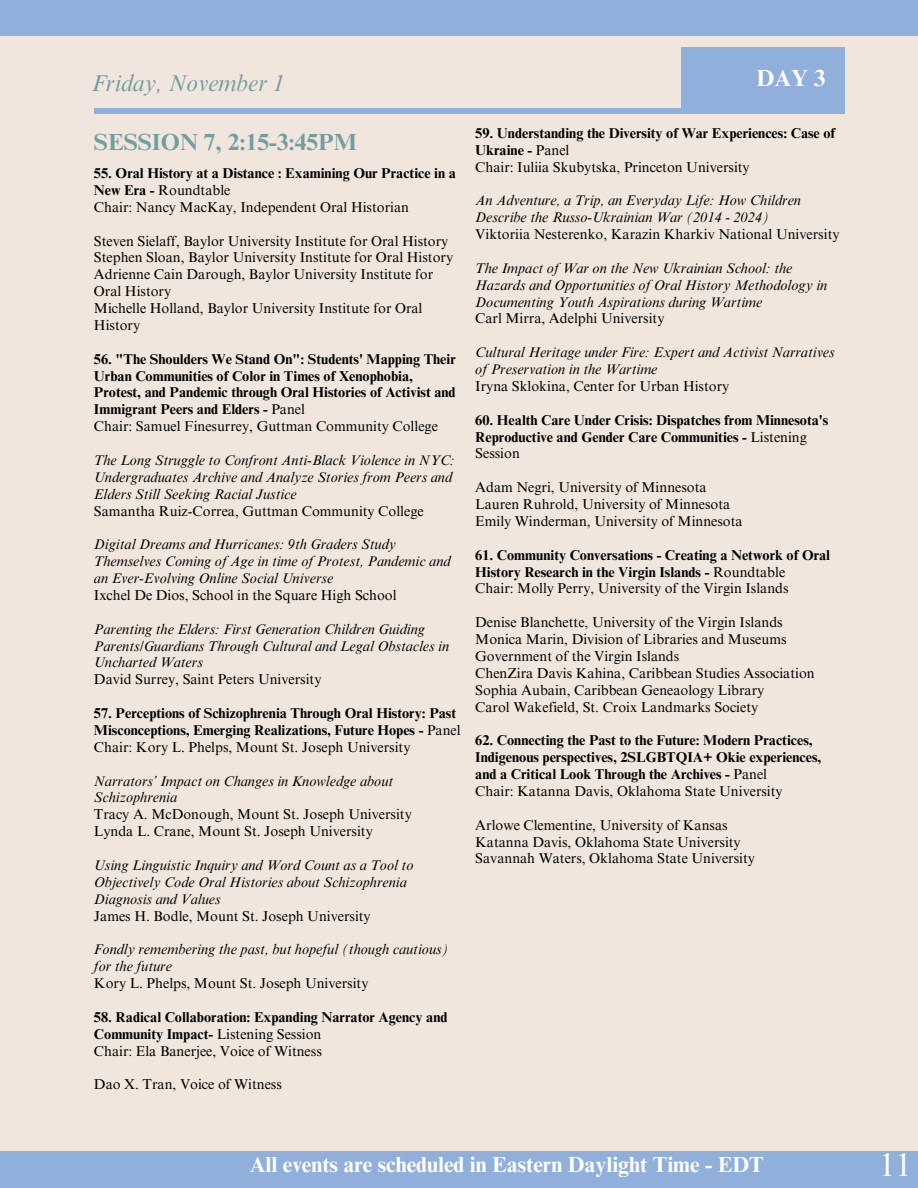
<style>
.page{position:relative;width:918px;height:1188px;background:#f1e6dd}
.page>*{position:absolute;margin:0;border:0;box-sizing:border-box;transform-origin:0 0}
.t1{font:32.55px "Times NRMT Pro";color:#fff}
.t2{font:700 23.4px "Times NRMT Pro";color:#729ea1}
.t3{font:italic 23.4px "Times NRMT Pro";color:#729ea1}
.t4{font:700 23.4px "Times NRMT Pro";color:#fff}
.t5{font:700 21.9px "Times NRMT Pro";color:#fff}
.t6{font:14.25px/16.8px "Times NRMT Pro";color:#000}
.t7{font:italic 14.25px/16.8px "Times NRMT Pro";color:#000}
.t8{font:700 14.25px/16.8px "Times NRMT Pro";color:#000}
.s1{font-weight:400}
</style>
<div class="page">
<div style="left:94px;top:108px;width:751px;height:5px;background:#91afdb"></div>
<div style="left:682px;top:47px;width:163px;height:64px;background:#91afdb"></div>
<div style="left:0;top:1151px;width:918px;height:37px;background:#91afdb"></div>
<div style="left:0;top:0;width:918px;height:36px;background:#91afdb"></div>
<h3 class="t3" style="left:92px;top:75px;width:195px">Friday, November 1</h3>
<h1 class="t4" style="left:757px;top:69px;width:71px">DAY 3</h1>
<h1 class="t2" style="left:94px;top:133px;width:264px">SESSION 7, 2:15-3:45PM</h1>
<p class="t8" style="left:94px;top:167px;width:363px">55. Oral History at a Distance : Examining Our Practice in a<br>New Era - <span class="s1">Roundtable</span></p>
<p class="t6" style="left:94px;top:200px;width:317px">Chair: Nancy MacKay, Independent Oral Historian</p>
<p class="t6" style="left:94px;top:234px;width:356px">Steven Sielaff, Baylor University Institute for Oral History</p>
<p class="t6" style="left:94px;top:251px;width:361px">Stephen Sloan, Baylor University Institute for Oral History</p>
<p class="t6" style="left:94px;top:268px;width:341px">Adrienne Cain Darough, Baylor University Institute for<br>Oral History</p>
<p class="t6" style="left:94px;top:302px;width:330px">Michelle Holland, Baylor University Institute for Oral<br>History</p>
<p class="t8" style="left:94px;top:352px;width:363px">56. "The Shoulders We Stand On": Students' Mapping Their Urban Communities of Color in Times of Xenophobia, Protest, and Pandemic through Oral Histories of Activist and Immigrant Peers and Elders - <span class="s1">Panel</span></p>
<p class="t6" style="left:94px;top:420px;width:345px">Chair: Samuel Finesurrey, Guttman Community College</p>
<p class="t7" style="left:94px;top:453px;width:363px">The Long Struggle to Confront Anti-Black Violence in NYC:<br>Undergraduates Archive and Analyze Stories from Peers and<br>Elders Still Seeking Racial Justice</p>
<p class="t6" style="left:94px;top:504px;width:331px">Samantha Ruiz-Correa, Guttman Community College</p>
<p class="t7" style="left:94px;top:538px;width:358px">Digital Dreams and Hurricanes: 9th Graders Study<br>Themselves Coming of Age in time of Protest, Pandemic and an Ever-Evolving Online Social Universe</p>
<p class="t6" style="left:94px;top:588px;width:304px">Ixchel De Dios, School in the Square High School</p>
<p class="t7" style="left:94px;top:622px;width:357px">Parenting the Elders: First Generation Children Guiding<br>Parents/Guardians Through Cultural and Legal Obstacles in<br>Uncharted Waters</p>
<p class="t6" style="left:94px;top:673px;width:229px">David Surrey, Saint Peters University</p>
<p class="t8" style="left:94px;top:707px;width:368px">57. Perceptions of Schizophrenia Through Oral History: Past<br>Misconceptions, Emerging Realizations, Future Hopes - <span class="s1">Panel</span></p>
<p class="t6" style="left:94px;top:740px;width:318px">Chair: Kory L. Phelps, Mount St. Joseph University</p>
<p class="t7" style="left:94px;top:774px;width:301px">Narrators’ Impact on Changes in Knowledge about<br>Schizophrenia</p>
<p class="t6" style="left:94px;top:808px;width:319px">Tracy A. McDonough, Mount St. Joseph University</p>
<p class="t6" style="left:94px;top:825px;width:280px">Lynda L. Crane, Mount St. Joseph University</p>
<p class="t7" style="left:94px;top:858px;width:321px">Using Linguistic Inquiry and Word Count as a Tool to<br>Objectively Code Oral Histories about Schizophrenia<br>Diagnosis and Values</p>
<p class="t6" style="left:94px;top:909px;width:278px">James H. Bodle, Mount St. Joseph University</p>
<p class="t7" style="left:94px;top:943px;width:356px">Fondly remembering the past, but hopeful (though cautious) for the future</p>
<p class="t6" style="left:94px;top:977px;width:276px">Kory L. Phelps, Mount St. Joseph University</p>
<p class="t8" style="left:94px;top:1010px;width:355px">58. Radical Collaboration: Expanding Narrator Agency and<br>Community Impact- <span class="s1">Listening Session</span></p>
<p class="t6" style="left:94px;top:1044px;width:229px">Chair: Ela Banerjee, Voice of Witness</p>
<p class="t6" style="left:94px;top:1078px;width:189px">Dao X. Tran, Voice of Witness</p>
<p class="t8" style="left:475px;top:126px;width:361px">59. Understanding the Diversity of War Experiences: Case of<br>Ukraine - <span class="s1">Panel</span></p>
<p class="t6" style="left:475px;top:160px;width:276px">Chair: Iuliia Skubytska, Princeton University</p>
<p class="t7" style="left:475px;top:194px;width:327px">An Adventure, a Trip, an Everyday Life: How Children<br>Describe the Russo-Ukrainian War (2014 - 2024)</p>
<p class="t6" style="left:475px;top:228px;width:366px">Viktoriia Nesterenko, Karazin Kharkiv National University</p>
<p class="t7" style="left:475px;top:261px;width:354px">The Impact of War on the New Ukrainian School: the<br>Hazards and Opportunities of Oral History Methodology in<br>Documenting Youth Aspirations during Wartime</p>
<p class="t6" style="left:475px;top:312px;width:191px">Carl Mirra, Adelphi University</p>
<p class="t7" style="left:475px;top:346px;width:361px">Cultural Heritage under Fire: Expert and Activist Narratives of Preservation in the Wartime</p>
<p class="t6" style="left:475px;top:379px;width:256px">Iryna Sklokina, Center for Urban History</p>
<p class="t8" style="left:475px;top:413px;width:355px">60. Health Care Under Crisis: Dispatches from Minnesota's<br>Reproductive and Gender Care Communities - <span class="s1">Listening<br>Session</span></p>
<p class="t6" style="left:475px;top:481px;width:233px">Adam Negri, University of Minnesota</p>
<p class="t6" style="left:475px;top:498px;width:257px">Lauren Ruhrold, University of Minnesota</p>
<p class="t6" style="left:475px;top:514px;width:269px">Emily Winderman, University of Minnesota</p>
<p class="t8" style="left:475px;top:548px;width:356px">61. Community Conversations - Creating a Network of Oral<br>History Research in the Virgin Islands - <span class="s1">Roundtable</span></p>
<p class="t6" style="left:475px;top:582px;width:315px">Chair: Molly Perry, University of the Virgin Islands</p>
<p class="t6" style="left:475px;top:616px;width:309px">Denise Blanchette, University of the Virgin Islands</p>
<p class="t6" style="left:475px;top:633px;width:313px">Monica Marin, Division of Libraries and Museums<br>Government of the Virgin Islands</p>
<p class="t6" style="left:475px;top:666px;width:341px">ChenZira Davis Kahina, Caribbean Studies Association</p>
<p class="t6" style="left:475px;top:683px;width:291px">Sophia Aubain, Caribbean Geneaology Library</p>
<p class="t6" style="left:475px;top:700px;width:285px">Carol Wakefield, St. Croix Landmarks Society</p>
<p class="t8" style="left:475px;top:734px;width:348px">62. Connecting the Past to the Future: Modern Practices,<br>Indigenous perspectives, 2SLGBTQIA+ Okie experiences, and a Critical Look Through the Archives - <span class="s1">Panel</span></p>
<p class="t6" style="left:475px;top:784px;width:309px">Chair: Katanna Davis, Oklahoma State University</p>
<p class="t6" style="left:475px;top:818px;width:254px">Arlowe Clementine, University of Kansas</p>
<h2 class="t6" style="left:475px;top:835px;width:267px">Katanna Davis, Oklahoma State University</h2>
<p class="t6" style="left:475px;top:852px;width:281px">Savannah Waters, Oklahoma State University</p>
<p class="t5" style="left:250px;top:1156px;width:516px">All events are scheduled in Eastern Daylight Time - EDT</p>
<p class="t1" style="left:879px;top:1153px;width:34px">11</p>
</div>
